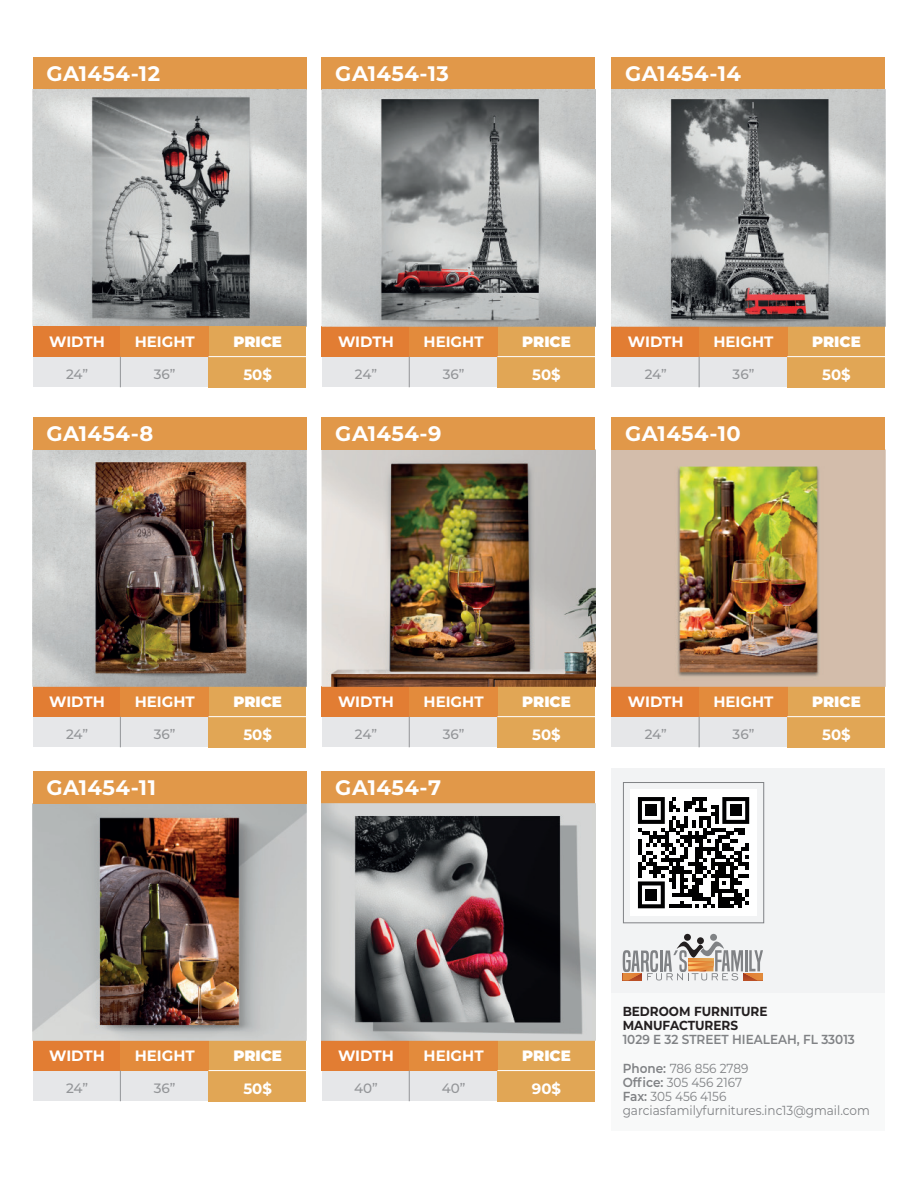
<style>
.page{position:relative;width:918px;height:1188px;background:#fff}
.page>*{position:absolute;margin:0;border:0;box-sizing:border-box;transform-origin:0 0}
.t1{font:700 21px "Montserrat";letter-spacing:.025em;color:#fff}
.t2{font:700 15px "Montserrat";color:#fff}
.t3{font:900 15px "Montserrat";color:#fff}
.t4{font:500 13.5px "Montserrat";color:#939598}
.t5{font:13.05px/14.2px "Montserrat";color:#808285;scale:.92 1}
.t6{font:600 13.05px/28.3px "Montserrat";color:#808285;scale:.92 1}
.t7{font:700 13.05px/14.2px "Montserrat";color:#231f20;scale:.92 1}
.s1{font-weight:400}
.s2{font-weight:600}
</style>
<div class="page">
<div style="left:611px;top:769px;width:274px;height:224px;background:#f2f3f4"></div>
<div style="left:611px;top:993px;width:274px;height:138px;background:#f2f3f4"></div>
<div style="left:33px;top:57px;width:273px;height:33px;background:#e19849"></div>
<img style="left:33px;top:90px;width:274px;height:236px">
<div style="left:33px;top:357px;width:176px;height:30px;background:#e6e7e9"></div>
<div style="left:209px;top:326px;width:97px;height:61px;background:#e1a655"></div>
<div style="left:33px;top:326px;width:87px;height:31px;background:#e27d33"></div>
<div style="left:120px;top:326px;width:89px;height:31px;background:#e38b3c"></div>
<hr style="left:209px;top:356px;width:97px;height:1px;background:#fff">
<hr style="left:120px;top:357px;width:1px;height:30px;background:#939598">
<div style="left:322px;top:357px;width:175px;height:30px;background:#e6e7e9"></div>
<div style="left:497px;top:326px;width:98px;height:61px;background:#e1a655"></div>
<div style="left:322px;top:326px;width:87px;height:31px;background:#e27d33"></div>
<div style="left:409px;top:326px;width:88px;height:31px;background:#e38b3c"></div>
<hr style="left:497px;top:356px;width:98px;height:1px;background:#fff">
<hr style="left:409px;top:357px;width:1px;height:30px;background:#939598">
<div style="left:611px;top:357px;width:176px;height:30px;background:#e6e7e9"></div>
<div style="left:787px;top:326px;width:98px;height:61px;background:#e1a655"></div>
<div style="left:611px;top:326px;width:88px;height:31px;background:#e27d33"></div>
<div style="left:699px;top:326px;width:88px;height:31px;background:#e38b3c"></div>
<hr style="left:787px;top:356px;width:98px;height:1px;background:#fff">
<hr style="left:699px;top:357px;width:1px;height:30px;background:#939598">
<div style="left:33px;top:717px;width:176px;height:30px;background:#e6e7e9"></div>
<div style="left:209px;top:686px;width:97px;height:61px;background:#e1a655"></div>
<div style="left:33px;top:686px;width:87px;height:31px;background:#e27d33"></div>
<div style="left:120px;top:686px;width:89px;height:31px;background:#e38b3c"></div>
<hr style="left:209px;top:716px;width:97px;height:1px;background:#fff">
<hr style="left:120px;top:717px;width:1px;height:30px;background:#939598">
<div style="left:322px;top:717px;width:175px;height:30px;background:#e6e7e9"></div>
<div style="left:497px;top:686px;width:98px;height:61px;background:#e1a655"></div>
<div style="left:322px;top:686px;width:87px;height:31px;background:#e27d33"></div>
<div style="left:409px;top:686px;width:88px;height:31px;background:#e38b3c"></div>
<hr style="left:497px;top:716px;width:98px;height:1px;background:#fff">
<hr style="left:409px;top:717px;width:1px;height:30px;background:#939598">
<div style="left:611px;top:717px;width:176px;height:30px;background:#e6e7e9"></div>
<div style="left:787px;top:686px;width:98px;height:61px;background:#e1a655"></div>
<div style="left:611px;top:686px;width:88px;height:31px;background:#e27d33"></div>
<div style="left:699px;top:686px;width:88px;height:31px;background:#e38b3c"></div>
<hr style="left:787px;top:716px;width:98px;height:1px;background:#fff">
<hr style="left:699px;top:717px;width:1px;height:30px;background:#939598">
<div style="left:33px;top:1071px;width:176px;height:30px;background:#e6e7e9"></div>
<div style="left:209px;top:1040px;width:97px;height:61px;background:#e1a655"></div>
<div style="left:33px;top:1040px;width:87px;height:31px;background:#e27d33"></div>
<div style="left:120px;top:1040px;width:89px;height:31px;background:#e38b3c"></div>
<hr style="left:209px;top:1070px;width:97px;height:1px;background:#fff">
<hr style="left:120px;top:1071px;width:1px;height:30px;background:#939598">
<div style="left:611px;top:57px;width:274px;height:33px;background:#e19849"></div>
<div style="left:322px;top:57px;width:273px;height:33px;background:#e19849"></div>
<img style="left:321px;top:90px;width:274px;height:236px">
<img style="left:611px;top:90px;width:274px;height:236px">
<img style="left:33px;top:450px;width:274px;height:236px">
<img style="left:321px;top:450px;width:274px;height:236px">
<img style="left:611px;top:450px;width:274px;height:236px">
<img style="left:33px;top:804px;width:274px;height:236px">
<div style="left:33px;top:417px;width:273px;height:33px;background:#e19849"></div>
<div style="left:611px;top:417px;width:274px;height:33px;background:#e19849"></div>
<div style="left:322px;top:417px;width:273px;height:33px;background:#e19849"></div>
<div style="left:322px;top:1071px;width:175px;height:30px;background:#e6e7e9"></div>
<div style="left:497px;top:1040px;width:98px;height:61px;background:#e1a655"></div>
<div style="left:322px;top:1040px;width:87px;height:31px;background:#e27d33"></div>
<div style="left:409px;top:1040px;width:88px;height:31px;background:#e38b3c"></div>
<hr style="left:497px;top:1070px;width:98px;height:1px;background:#fff">
<hr style="left:409px;top:1071px;width:1px;height:30px;background:#939598">
<div style="left:322px;top:771px;width:273px;height:33px;background:#e19849"></div>
<div style="left:33px;top:771px;width:273px;height:33px;background:#e19849"></div>
<div style="left:630px;top:789px;width:127px;height:127px;background:#fff"></div>
<svg style="left:638px;top:797px;width:111px;height:111px"></svg>
<div style="left:646px;top:805px;width:11px;height:11px;background:#000001"></div>
<div style="left:730px;top:805px;width:12px;height:11px;background:#000001"></div>
<div style="left:646px;top:889px;width:11px;height:12px;background:#000001"></div>
<div style="left:623px;top:782px;width:141px;height:141px;border:1px solid #808285"></div>
<div style="left:684px;top:934px;width:7px;height:7px;background:#231f20;border-radius:50%"></div>
<div style="left:697px;top:937px;width:7px;height:7px;background:#231f20;border-radius:50%"></div>
<div style="left:710px;top:934px;width:7px;height:7px;background:#808285;border-radius:50%"></div>
<svg style="left:623px;top:941px;width:140px;height:39px"></svg>
<img style="left:321px;top:804px;width:274px;height:236px">
<h1 class="t1" style="left:46px;top:58px;width:115px">GA1454-12</h1>
<h1 class="t1" style="left:335px;top:58px;width:115px">GA1454-13</h1>
<h1 class="t1" style="left:625px;top:58px;width:117px">GA1454-14</h1>
<p class="t2" style="left:49px;top:331px;width:57px">WIDTH</p>
<p class="t2" style="left:135px;top:331px;width:62px">HEIGHT</p>
<p class="t3" style="left:233px;top:331px;width:50px">PRICE</p>
<p class="t4" style="left:66px;top:365px;width:24px">24”</p>
<p class="t4" style="left:154px;top:365px;width:23px">36”</p>
<p class="t2" style="left:532px;top:364px;width:30px">50$</p>
<p class="t2" style="left:338px;top:331px;width:57px">WIDTH</p>
<p class="t2" style="left:424px;top:331px;width:62px">HEIGHT</p>
<p class="t3" style="left:522px;top:331px;width:50px">PRICE</p>
<p class="t4" style="left:355px;top:365px;width:24px">24”</p>
<p class="t4" style="left:443px;top:365px;width:23px">36”</p>
<p class="t2" style="left:822px;top:364px;width:30px">50$</p>
<p class="t2" style="left:628px;top:331px;width:57px">WIDTH</p>
<p class="t2" style="left:713px;top:331px;width:62px">HEIGHT</p>
<p class="t3" style="left:812px;top:331px;width:50px">PRICE</p>
<p class="t4" style="left:645px;top:365px;width:24px">24”</p>
<p class="t4" style="left:733px;top:365px;width:23px">36”</p>
<p class="t2" style="left:243px;top:364px;width:30px">50$</p>
<h1 class="t1" style="left:46px;top:418px;width:108px">GA1454-8</h1>
<h1 class="t1" style="left:335px;top:418px;width:108px">GA1454-9</h1>
<h1 class="t1" style="left:625px;top:418px;width:117px">GA1454-10</h1>
<p class="t2" style="left:49px;top:691px;width:57px">WIDTH</p>
<p class="t2" style="left:135px;top:691px;width:62px">HEIGHT</p>
<p class="t3" style="left:233px;top:691px;width:50px">PRICE</p>
<p class="t4" style="left:66px;top:725px;width:24px">24”</p>
<p class="t4" style="left:154px;top:725px;width:23px">36”</p>
<p class="t2" style="left:532px;top:724px;width:30px">50$</p>
<p class="t2" style="left:338px;top:691px;width:57px">WIDTH</p>
<p class="t2" style="left:424px;top:691px;width:62px">HEIGHT</p>
<p class="t3" style="left:522px;top:691px;width:50px">PRICE</p>
<p class="t4" style="left:355px;top:725px;width:24px">24”</p>
<p class="t4" style="left:443px;top:725px;width:23px">36”</p>
<p class="t2" style="left:822px;top:724px;width:30px">50$</p>
<p class="t2" style="left:628px;top:691px;width:57px">WIDTH</p>
<p class="t2" style="left:713px;top:691px;width:62px">HEIGHT</p>
<p class="t3" style="left:812px;top:691px;width:50px">PRICE</p>
<p class="t4" style="left:645px;top:725px;width:24px">24”</p>
<p class="t4" style="left:733px;top:725px;width:23px">36”</p>
<p class="t2" style="left:243px;top:724px;width:30px">50$</p>
<h1 class="t1" style="left:46px;top:772px;width:111px">GA1454-11</h1>
<h1 class="t1" style="left:335px;top:772px;width:107px">GA1454-7</h1>
<p class="t2" style="left:49px;top:1045px;width:57px">WIDTH</p>
<p class="t2" style="left:135px;top:1045px;width:62px">HEIGHT</p>
<p class="t3" style="left:233px;top:1045px;width:50px">PRICE</p>
<p class="t4" style="left:66px;top:1079px;width:24px">24”</p>
<p class="t4" style="left:154px;top:1079px;width:23px">36”</p>
<p class="t2" style="left:243px;top:1078px;width:30px">50$</p>
<p class="t2" style="left:338px;top:1045px;width:57px">WIDTH</p>
<p class="t2" style="left:424px;top:1045px;width:62px">HEIGHT</p>
<p class="t3" style="left:522px;top:1045px;width:50px">PRICE</p>
<p class="t4" style="left:354px;top:1079px;width:25px">40”</p>
<p class="t4" style="left:442px;top:1079px;width:25px">40”</p>
<p class="t2" style="left:532px;top:1078px;width:31px">90$</p>
<p class="t7" style="left:623px;top:1004px;width:159px">BEDROOM FURNITURE<br>MANUFACTURERS</p>
<p class="t6" style="left:623px;top:1025px;width:254px">1029 E 32 STREET HIEALEAH, FL 33013<br>Phone: <span class="s1">786 856 2789</span></p>
<p class="t5" style="left:623px;top:1075px;width:270px"><span class="s2">Office:</span> 305 456 2167<br><span class="s2">Fax:</span> 305 456 4156 garciasfamilyfurnitures.inc13@gmail.com</p>
</div>
